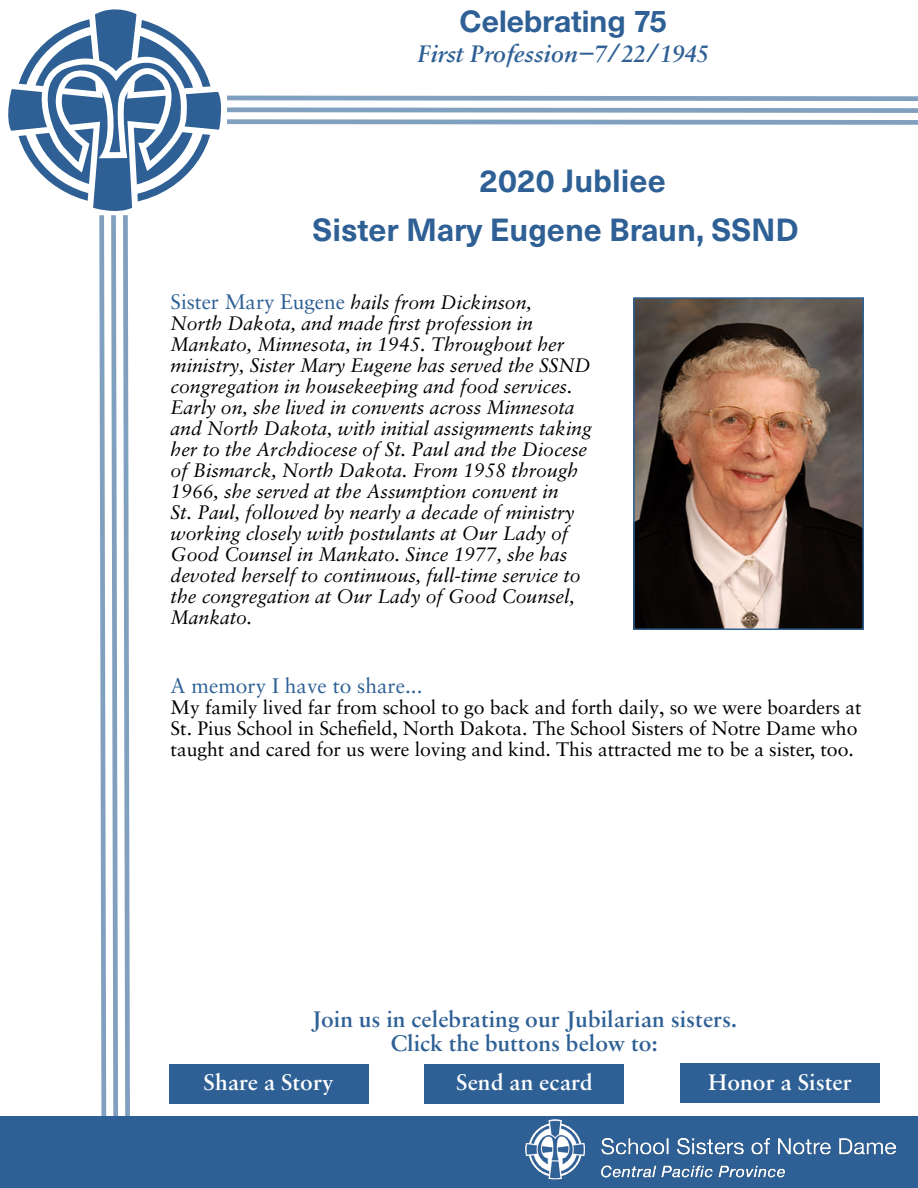
<style>
.page{position:relative;width:918px;height:1188px;background:#fff}
.page>*{position:absolute;margin:0;border:0;box-sizing:border-box;transform-origin:0 0}
.t1{font:700 31.5px "Neue Haas Unica W1 G";color:#2e6095}
.t2{font:700 30px "Helvetica Neue LT Std";color:#2e6095}
.t3{font:italic 600 25.5px "Sabon MT Pro";color:#2e6095}
.t4{font:600 24px/24px "Sabon MT Pro";color:#2e6095;text-align:center}
.t5{font:600 24px "Sabon MT Pro";color:#fff}
.t6{font:21px "Sabon LT Pro";color:#2e6095}
.t7{font:italic 19.5px/21px "Sabon LT Pro";letter-spacing:-.005em;color:#000}
.t8{font:19.5px/21px "Sabon LT Pro";letter-spacing:-.005em;color:#000}
.s1{font-style:normal;font-size:21px;color:#2e6095}
</style>
<div class="page">
<div style="left:0;top:1116px;width:918px;height:72px;background:#2e6095"></div>
<img style="left:636px;top:300px;width:225px;height:327px">
<div style="left:633px;top:297px;width:231px;height:333px;border:2px solid #2e6095"></div>
<svg style="left:8px;top:9px;width:213px;height:160px"></svg>
<div style="left:169px;top:1064px;width:200px;height:40px;background:#2e6095"></div>
<div style="left:424px;top:1064px;width:200px;height:40px;background:#2e6095"></div>
<div style="left:680px;top:1063px;width:200px;height:39px;background:#2e6095"></div>
<div style="left:683px;top:1072px;width:194px;height:31px;background:#2e6095"></div>
<img style="left:526px;top:1119px;width:370px;height:61px">
<svg style="left:20px;top:47px;width:172px;height:1069px"></svg>
<svg style="left:227px;top:95px;width:691px;height:30px"></svg>
<h2 class="t2" style="left:460px;top:2px;width:208px">Celebrating 75</h2>
<h3 class="t3" style="left:417px;top:38px;width:293px">First Profession−7/22/1945</h3>
<h1 class="t1" style="left:479px;top:157px;width:188px">2020 Jubliee</h1>
<h1 class="t1" style="left:313px;top:206px;width:488px">Sister Mary Eugene Braun, SSND</h1>
<p class="t7" style="left:171px;top:291px;width:423px"><span class="s1">Sister Mary Eugene</span> hails from Dickinson,<br>North Dakota, and made first profession in Mankato, Minnesota, in 1945. Throughout her ministry, Sister Mary Eugene has served the SSND congregation in housekeeping and food services.<br>Early on, she lived in convents across Minnesota and North Dakota, with initial assignments taking her to the Archdiocese of St. Paul and the Diocese of Bismarck, North Dakota. From 1958 through 1966, she served at the Assumption convent in<br>St. Paul, followed by nearly a decade of ministry working closely with postulants at Our Lady of Good Counsel in Mankato. Since 1977, she has devoted herself to continuous, full-time service to the congregation at Our Lady of Good Counsel, Mankato.</p>
<p class="t6" style="left:171px;top:673px;width:253px">A memory I have to share...</p>
<p class="t8" style="left:171px;top:697px;width:692px">My family lived far from school to go back and forth daily, so we were boarders at<br>St. Pius School in Schefield, North Dakota. The School Sisters of Notre Dame who taught and cared for us were loving and kind. This attracted me to be a sister, too.</p>
<p class="t4" style="left:311px;top:1007px;width:427px">Join us in celebrating our Jubilarian sisters.<br>Click the buttons below to:</p>
<p class="t5" style="left:204px;top:1068px;width:132px">Share a Story</p>
<p class="t5" style="left:456px;top:1068px;width:138px">Send an ecard</p>
<p class="t5" style="left:708px;top:1068px;width:145px">Honor a Sister</p>
</div>
